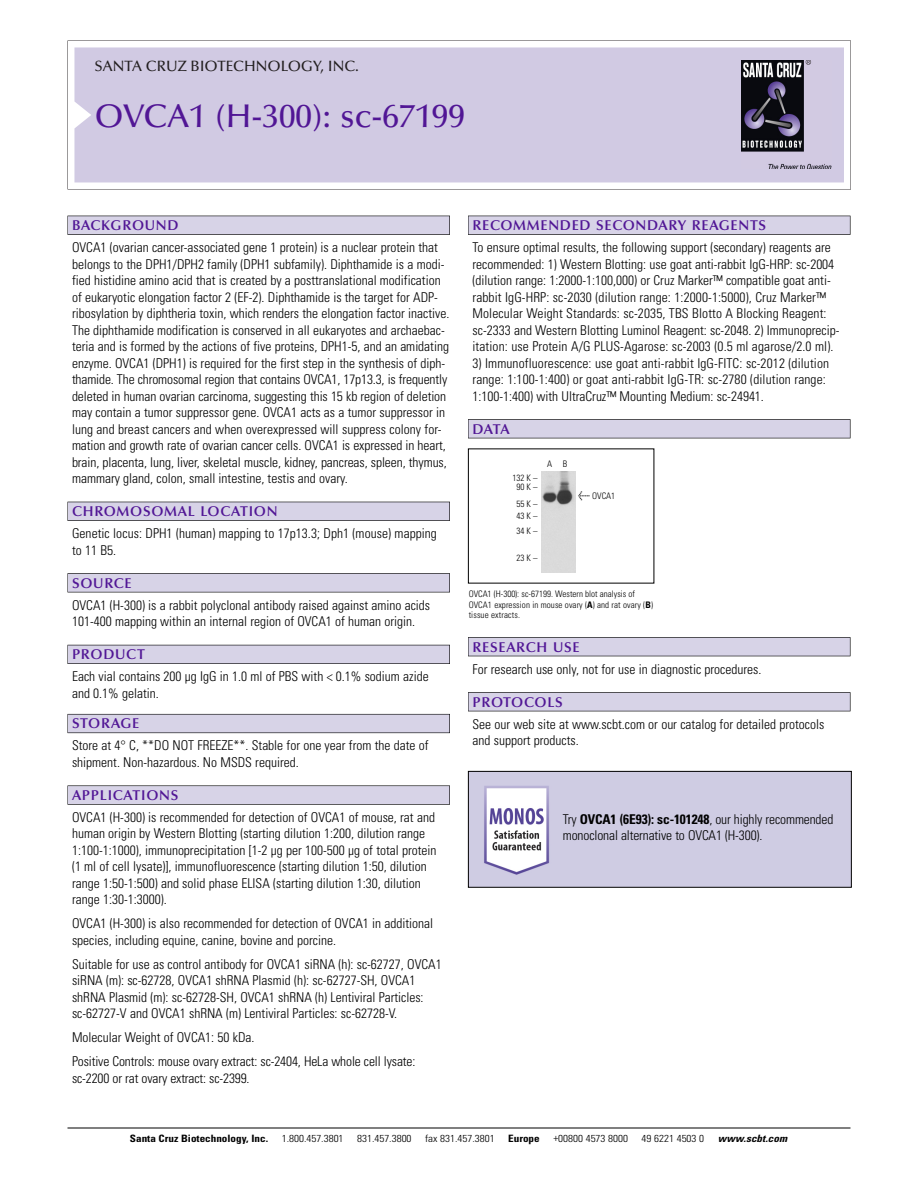
<style>
.page{position:relative;width:918px;height:1188px;background:#fff}
.page>*{position:absolute;margin:0;border:0;box-sizing:border-box;transform-origin:0 0}
.t1{font:500 33px "Optima";color:#511695}
.t2{font:500 15px "Optima";color:#231f20}
.t3{font:600 14.25px "Optima";letter-spacing:.05em;color:#511695}
.t4{font:300 condensed 13.5px/16.5px "Univers";color:#000}
.t5{font:300 condensed 10.2px "Univers";color:#000;scale:1.1 1}
.t6{font:700 condensed 10.2px "Univers";color:#000;scale:1.1 1}
.t7{font:italic 700 condensed 10.2px "Univers";letter-spacing:.005em;color:#000;scale:1.1 1}
.t8{font:300 condensed 9px/10.5px "Univers";letter-spacing:.01em;color:#000}
.s1{font-family:"Meta Plus";font-weight:400;font-stretch:normal;font-size:10.5px}
.s2{font-weight:700}
</style>
<div class="page">
<svg style="left:68px;top:40px;width:783px;height:149px"></svg>
<div style="left:74px;top:47px;width:770px;height:135px;background:#d1cae3"></div>
<img style="left:741px;top:60px;width:90px;height:108px">
<div style="left:68px;top:216px;width:382px;height:19px;background:#525155"></div>
<div style="left:68px;top:216px;width:381px;height:18px;background:#d7d3e7"></div>
<div style="left:68px;top:502px;width:382px;height:19px;background:#515055"></div>
<div style="left:68px;top:502px;width:381px;height:18px;background:#d7d3e7"></div>
<div style="left:68px;top:573px;width:382px;height:19px;background:#545357"></div>
<div style="left:68px;top:574px;width:381px;height:18px;background:#d7d3e7"></div>
<div style="left:68px;top:645px;width:382px;height:19px;background:#54535a"></div>
<div style="left:68px;top:645px;width:381px;height:18px;background:#d7d3e7"></div>
<div style="left:68px;top:714px;width:382px;height:19px;background:#66646d"></div>
<div style="left:68px;top:715px;width:381px;height:18px;background:#d7d3e7"></div>
<svg style="left:68px;top:785px;width:382px;height:20px"></svg>
<div style="left:68px;top:786px;width:381px;height:18px;background:#d7d3e7"></div>
<div style="left:468px;top:216px;width:382px;height:19px;background:#525155"></div>
<div style="left:468px;top:216px;width:382px;height:18px;background:#d7d3e7"></div>
<div style="left:468px;top:419px;width:382px;height:19px;background:#525155"></div>
<div style="left:468px;top:420px;width:382px;height:18px;background:#d7d3e7"></div>
<div style="left:468px;top:637px;width:382px;height:19px;background:#525156"></div>
<div style="left:468px;top:638px;width:382px;height:18px;background:#d7d3e7"></div>
<div style="left:468px;top:692px;width:382px;height:19px;background:#525155"></div>
<div style="left:468px;top:693px;width:382px;height:18px;background:#d7d3e7"></div>
<hr style="left:68px;top:1128px;width:782px;height:1px;background:#000">
<img style="left:541px;top:472px;width:34px;height:101px">
<img style="left:470px;top:773px;width:380px;height:113px">
<div style="left:468px;top:771px;width:384px;height:117px;border:1px solid #000"></div>
<p class="t2" style="left:94px;top:61px;width:266px">SANTA CRUZ BIOTECHNOLOGY, INC.</p>
<h1 class="t1" style="left:94px;top:103px;width:372px">OVCA1 (H-300): sc-67199</h1>
<p class="t3" style="left:72px;top:219px;width:108px">BACKGROUND</p>
<p class="t4" style="left:72px;top:240px;width:379px">OVCA1 (ovarian cancer-associated gene 1 protein) is a nuclear protein that belongs to the DPH1/DPH2 family (DPH1 subfamily). Diphthamide is a modi&shy;fied histidine amino acid that is created by a posttranslational modification of eukaryotic elongation factor 2 (EF-2). Diphthamide is the target for ADP&shy;ribosylation by diphtheria toxin, which renders the elongation factor inactive.<br>The diphthamide modification is conserved in all eukaryotes and archaebac&shy;teria and is formed by the actions of five proteins, DPH1-5, and an amidating enzyme. OVCA1 (DPH1) is required for the first step in the synthesis of diph&shy;thamide. The chromosomal region that contains OVCA1, 17p13.3, is frequently deleted in human ovarian carcinoma, suggesting this 15 kb region of deletion may contain a tumor suppressor gene. OVCA1 acts as a tumor suppressor in lung and breast cancers and when overexpressed will suppress colony for&shy;mation and growth rate of ovarian cancer cells. OVCA1 is expressed in heart, brain, placenta, lung, liver, skeletal muscle, kidney, pancreas, spleen, thymus, mammary gland, colon, small intestine, testis and ovary.</p>
<p class="t3" style="left:72px;top:506px;width:207px">CHROMOSOMAL LOCATION</p>
<p class="t4" style="left:72px;top:526px;width:366px">Genetic locus: DPH1 (human) mapping to 17p13.3; Dph1 (mouse) mapping to 11 B5.</p>
<p class="t3" style="left:72px;top:577px;width:61px">SOURCE</p>
<p class="t4" style="left:72px;top:598px;width:360px">OVCA1 (H-300) is a rabbit polyclonal antibody raised against amino acids<br>101-400 mapping within an internal region of OVCA1 of human origin.</p>
<p class="t3" style="left:72px;top:649px;width:74px">PRODUCT</p>
<p class="t4" style="left:72px;top:669px;width:358px">Each vial contains 200 µg IgG in 1.0 ml of PBS with &lt; 0.1% sodium azide and 0.1% gelatin.</p>
<p class="t3" style="left:72px;top:718px;width:69px">STORAGE</p>
<p class="t4" style="left:72px;top:739px;width:358px">Store at 4° C, **DO NOT FREEZE**. Stable for one year from the date of shipment. Non-hazardous. No MSDS required.</p>
<p class="t3" style="left:72px;top:789px;width:108px">APPLICATIONS</p>
<p class="t4" style="left:72px;top:810px;width:366px">OVCA1 (H-300) is recommended for detection of OVCA1 of mouse, rat and human origin by Western Blotting (starting dilution 1:200, dilution range 1:100-1:1000), immunoprecipitation [1-2 µg per 100-500 µg of total protein (1 ml of cell lysate)], immunofluorescence (starting dilution 1:50, dilution range 1:50-1:500) and solid phase ELISA (starting dilution 1:30, dilution range 1:30-1:3000).</p>
<p class="t4" style="left:72px;top:917px;width:363px">OVCA1 (H-300) is also recommended for detection of OVCA1 in additional species, including equine, canine, bovine and porcine.</p>
<p class="t4" style="left:72px;top:957px;width:371px">Suitable for use as control antibody for OVCA1 siRNA (h): sc-62727, OVCA1 siRNA (m): sc-62728, OVCA1 shRNA Plasmid (h): sc-62727-SH, OVCA1 shRNA Plasmid (m): sc-62728-SH, OVCA1 shRNA (h) Lentiviral Particles: sc-62727-V and OVCA1 shRNA (m) Lentiviral Particles: sc-62728-V.</p>
<p class="t4" style="left:72px;top:1027px;width:345px;line-height:24px">Molecular Weight of OVCA1: 50 kDa.<br>Positive Controls: mouse ovary extract: sc-2404, HeLa whole cell lysate:</p>
<p class="t4" style="left:72px;top:1071px;width:179px">sc-2200 or rat ovary extract: sc-2399.</p>
<p class="t3" style="left:473px;top:219px;width:295px">RECOMMENDED SECONDARY REAGENTS</p>
<p class="t4" style="left:473px;top:240px;width:369px">To ensure optimal results, the following support (secondary) reagents are recommended: 1) Western Blotting: use goat anti-rabbit IgG-HRP: sc-2004 (dilution range: 1:2000-1:100,000) or Cruz Marker™ compatible goat anti&shy;rabbit IgG-HRP: sc-2030 (dilution range: 1:2000-1:5000), Cruz Marker™ Molecular Weight Standards: sc-2035, TBS Blotto A Blocking Reagent: sc-2333 and Western Blotting Luminol Reagent: sc-2048. 2) Immunoprecip&shy;itation: use Protein A/G PLUS-Agarose: sc-2003 (0.5 ml agarose/2.0 ml).</p>
<p class="t4" style="left:473px;top:356px;width:358px">3) Immunofluorescence: use goat anti-rabbit IgG-FITC: sc-2012 (dilution range: 1:100-1:400) or goat anti-rabbit IgG-TR: sc-2780 (dilution range:<br>1:100-1:400) with UltraCruz™ Mounting Medium: sc-24941.</p>
<p class="t3" style="left:473px;top:423px;width:39px">DATA</p>
<p class="t8" style="left:512px;top:474px;width:27px;line-height:9px;text-align:center">132 K –<br>90K–</p>
<p class="t8" style="left:516px;top:498px;width:23px;line-height:12px">55K–<br>43K–</p>
<p class="t8" style="left:516px;top:526px;width:23px">34K–</p>
<p class="t8" style="left:516px;top:553px;width:23px">23K–</p>
<p class="t8" style="left:547px;top:460px;width:22px">A B</p>
<p class="t8" style="left:578px;top:492px;width:39px"><span class="s1">&lt;</span> OVCA1</p>
<p class="t8" style="left:469px;top:590px;width:186px">OVCA1 (H-300): sc-67199. Western blot analysis of<br>OVCA1 expression in mouse ovary (<span class="s2">A</span>) and rat ovary (<span class="s2">B</span>) tissue extracts.</p>
<p class="t3" style="left:473px;top:641px;width:109px">RESEARCH USE</p>
<p class="t4" style="left:473px;top:662px;width:290px">For research use only, not for use in diagnostic procedures.</p>
<p class="t3" style="left:473px;top:696px;width:92px">PROTOCOLS</p>
<p class="t4" style="left:473px;top:717px;width:353px">See our web site at www.scbt.com or our catalog for detailed protocols and support products.</p>
<p class="t4" style="left:563px;top:812px;width:272px">Try <span class="s2">OVCA1 (6E93): sc-101248</span>, our highly recommended monoclonal alternative to OVCA1 (H-300).</p>
<p class="t6" style="left:130px;top:1135px;width:127px">Santa Cruz Biotechnology, Inc.</p>
<p class="t5" style="left:282px;top:1135px;width:58px">1.800.457.3801</p>
<p class="t5" style="left:357px;top:1135px;width:51px">831.457.3800</p>
<p class="t5" style="left:425px;top:1135px;width:65px">fax 831.457.3801</p>
<p class="t6" style="left:508px;top:1135px;width:30px">Europe</p>
<p class="t5" style="left:553px;top:1135px;width:69px">+00800 4573 8000</p>
<p class="t5" style="left:642px;top:1135px;width:58px">49 6221 4503 0</p>
<p class="t7" style="left:718px;top:1135px;width:64px">www.scbt.com</p>
</div>
